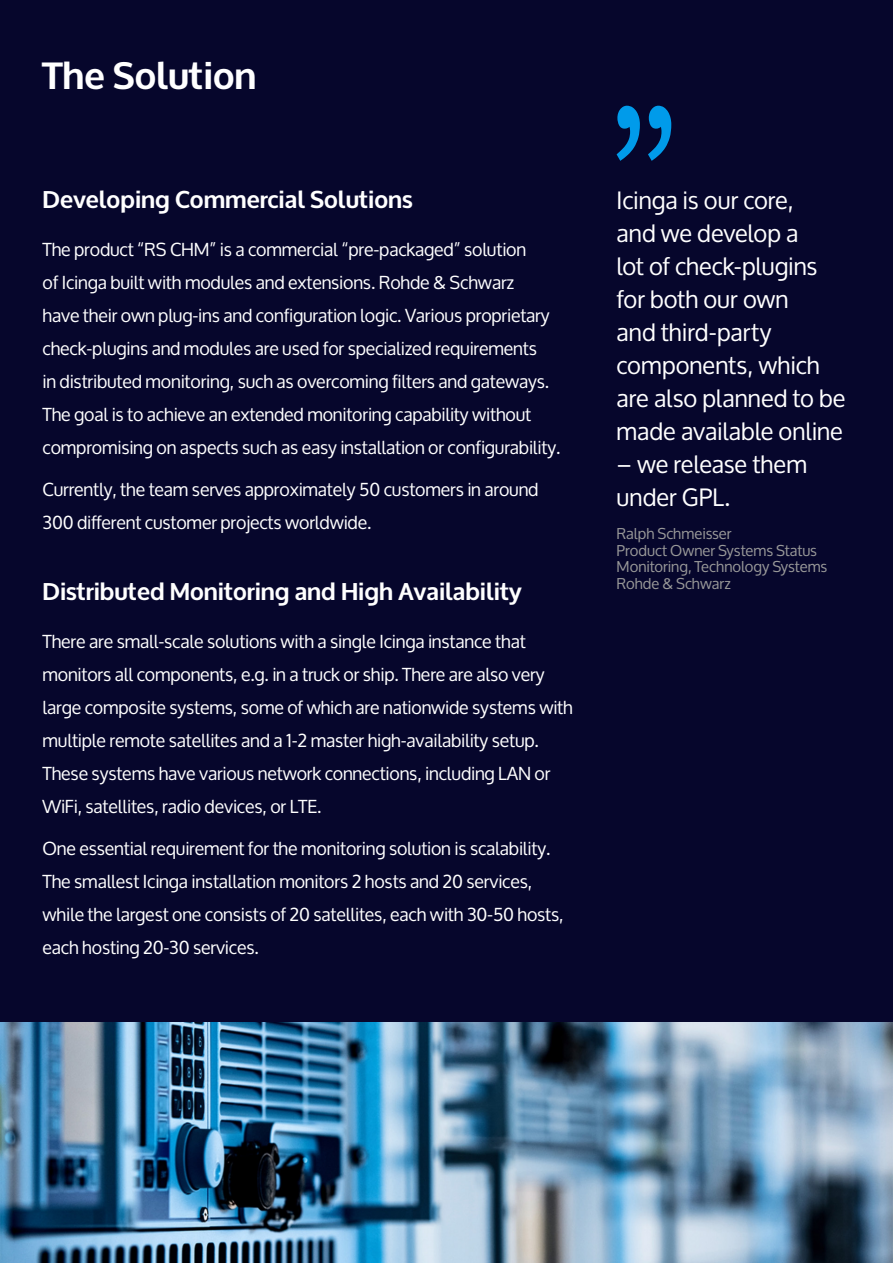
<style>
.page{position:relative;width:893px;height:1263px;background:#06062c}
.page>*{position:absolute;margin:0;border:0;box-sizing:border-box;transform-origin:0 0}
.t1{font:700 37.5px "Oxygen";color:#fff}
.t2{font:24px/33px "Oxygen";color:#fff}
.t3{font:700 24px "Oxygen";color:#fff}
.t4{font:18px/33px "Oxygen";letter-spacing:-.01em;color:#fff}
.t5{font:15px/16.5px "Oxygen";color:#999}
</style>
<div class="page">
<svg style="left:617px;top:106px;width:54px;height:55px"></svg>
<img style="left:0;top:1023px;width:893px;height:240px">
<h1 class="t1" style="left:43px;top:52px;width:215px">The Solution</h1>
<h2 class="t3" style="left:43px;top:185px;width:372px">Developing Commercial Solutions</h2>
<p class="t4" style="left:43px;top:233px;width:519px">The product “RS CHM” is a commercial “pre-packaged” solution<br>of Icinga built with modules and extensions. Rohde &amp; Schwarz<br>have their own plug-ins and configuration logic. Various proprietary check-plugins and modules are used for specialized requirements<br>in distributed monitoring, such as overcoming filters and gateways.<br>The goal is to achieve an extended monitoring capability without compromising on aspects such as easy installation or configurability.</p>
<p class="t4" style="left:43px;top:473px;width:498px">Currently, the team serves approximately 50 customers in around<br>300 different customer projects worldwide.</p>
<h2 class="t3" style="left:43px;top:577px;width:481px">Distributed Monitoring and High Availability</h2>
<p class="t4" style="left:43px;top:625px;width:532px">There are small-scale solutions with a single Icinga instance that monitors all components, e.g. in a truck or ship. There are also very large composite systems, some of which are nationwide systems with multiple remote satellites and a 1-2 master high-availability setup.<br>These systems have various network connections, including LAN or WiFi, satellites, radio devices, or LTE.</p>
<p class="t4" style="left:43px;top:832px;width:523px">One essential requirement for the monitoring solution is scalability.<br>The smallest Icinga installation monitors 2 hosts and 20 services, while the largest one consists of 20 satellites, each with 30-50 hosts, each hosting 20-30 services.</p>
<h2 class="t2" style="left:617px;top:184px;width:230px">Icinga is our core,<br>and we develop a<br>lot of check-plugins for both our own<br>and third-party components, which are also planned to be made available online</h2>
<h2 class="t2" style="left:617px;top:448px;width:192px">– we release them under GPL.</h2>
<p class="t5" style="left:617px;top:526px;width:212px">Ralph Schmeisser<br>Product Owner Systems Status<br>Monitoring, Technology Systems<br>Rohde &amp; Schwarz</p>
</div>
